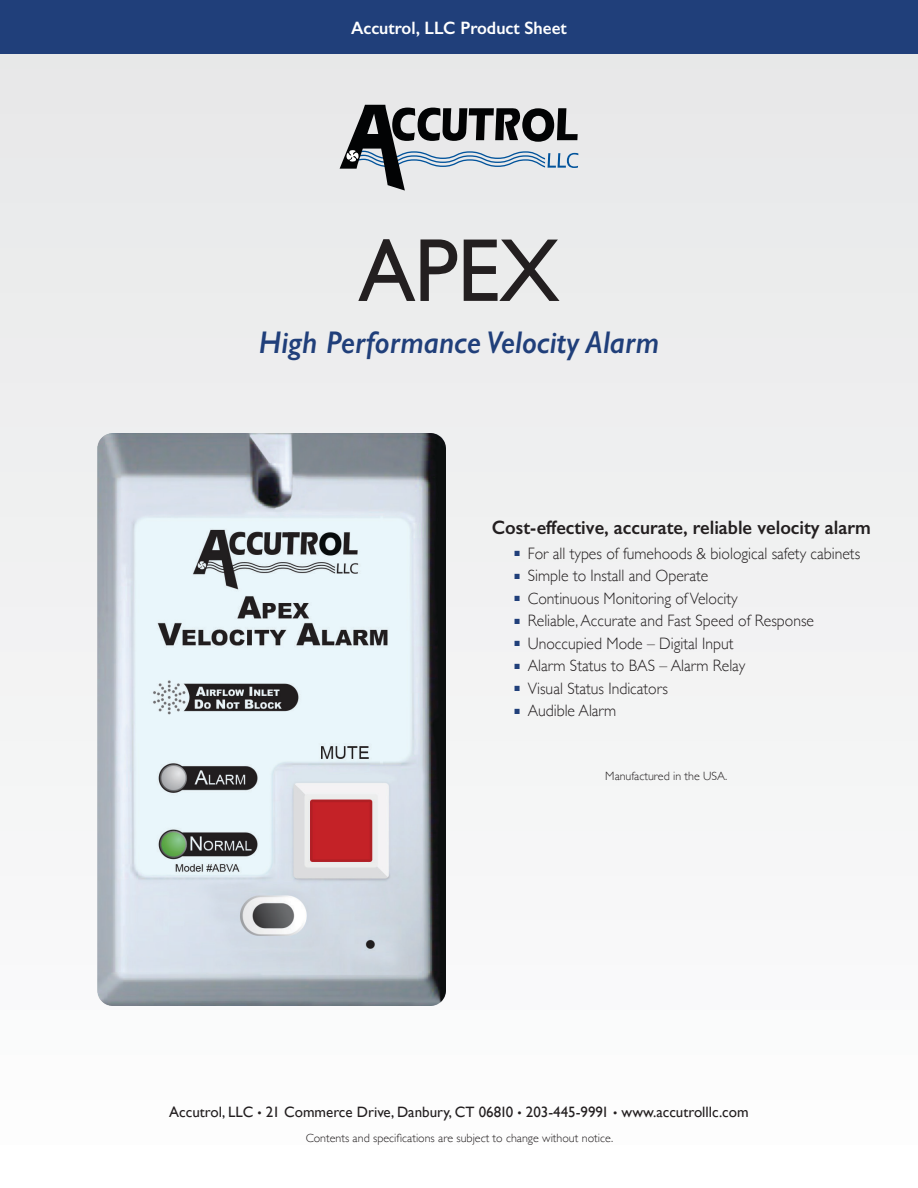
<style>
.page{position:relative;width:918px;height:1188px;background:#fff}
.page>*{position:absolute;margin:0;border:0;box-sizing:border-box;transform-origin:0 0}
.CoverTitle{font:90px "Gill Sans";color:#231f20;scale:.95 1}
.CoverEmphasis{font:italic 600 31.5px "Gill Sans";color:#203f7a;scale:.95 1}
.CoverSubHead{font:600 19.5px "Gill Sans";color:#231f20;scale:.95 1}
.t1{font:600 18px "Gill Sans";color:#fff;scale:.95 1}
.t2{font:300 16.5px "Gill Sans";color:#231f20;scale:.95 1}
.t3{font:15px "Gill Sans";color:#231f20}
.CoverNote{font:300 12px "Gill Sans";color:#231f20}
.s1{color:#203f7a}
.s2{font-size:12px}
</style>
<div class="page">
<div style="left:0;top:50px;width:918px;height:1138px;background:#f1f1f2"></div>
<svg style="left:340px;top:105px;width:238px;height:86px"></svg>
<div style="left:0;top:0;width:918px;height:54px;background:#203f7a"></div>
<img style="left:97px;top:434px;width:349px;height:572px">
<p class="t1" style="left:351px;top:17px;width:229px">Accutrol, LLC Product Sheet</p>
<p class="CoverTitle" style="left:358px;top:218px;width:213px">APEX</p>
<p class="CoverEmphasis" style="left:259px;top:323px;width:423px">High Performance Velocity Alarm</p>
<p class="CoverSubHead" style="left:492px;top:516px;width:400px">Cost-effective, accurate, reliable velocity alarm</p>
<p class="t2" style="left:514px;top:540px;width:366px"><span class="s1">■</span> For all types of fumehoods &amp; biological safety cabinets</p>
<p class="t2" style="left:514px;top:563px;width:206px"><span class="s1">■</span> Simple to Install and Operate</p>
<p class="t2" style="left:514px;top:585px;width:237px"><span class="s1">■</span> Continuous Monitoring of Velocity</p>
<p class="t2" style="left:514px;top:608px;width:317px"><span class="s1">■</span> Reliable, Accurate and Fast Speed of Response</p>
<p class="t2" style="left:514px;top:630px;width:232px"><span class="s1">■</span> Unoccupied Mode – Digital Input</p>
<p class="t2" style="left:514px;top:653px;width:245px"><span class="s1">■</span> Alarm Status to BAS – Alarm Relay</p>
<p class="t2" style="left:514px;top:675px;width:163px"><span class="s1">■</span> Visual Status Indicators</p>
<p class="t2" style="left:514px;top:698px;width:109px"><span class="s1">■</span> Audible Alarm</p>
<p class="CoverNote" style="left:605px;top:767px;width:124px">Manufactured in the USA.</p>
<p class="t3" style="left:169px;top:1103px;width:581px">Accutrol, LLC <span class="s2">•</span> 21 Commerce Drive, Danbury, CT 06810 <span class="s2">•</span> 203-445-9991 <span class="s2">•</span> www.accutrolllc.com</p>
<p class="CoverNote" style="left:306px;top:1129px;width:309px">Contents and specifications are subject to change without notice.</p>
</div>
